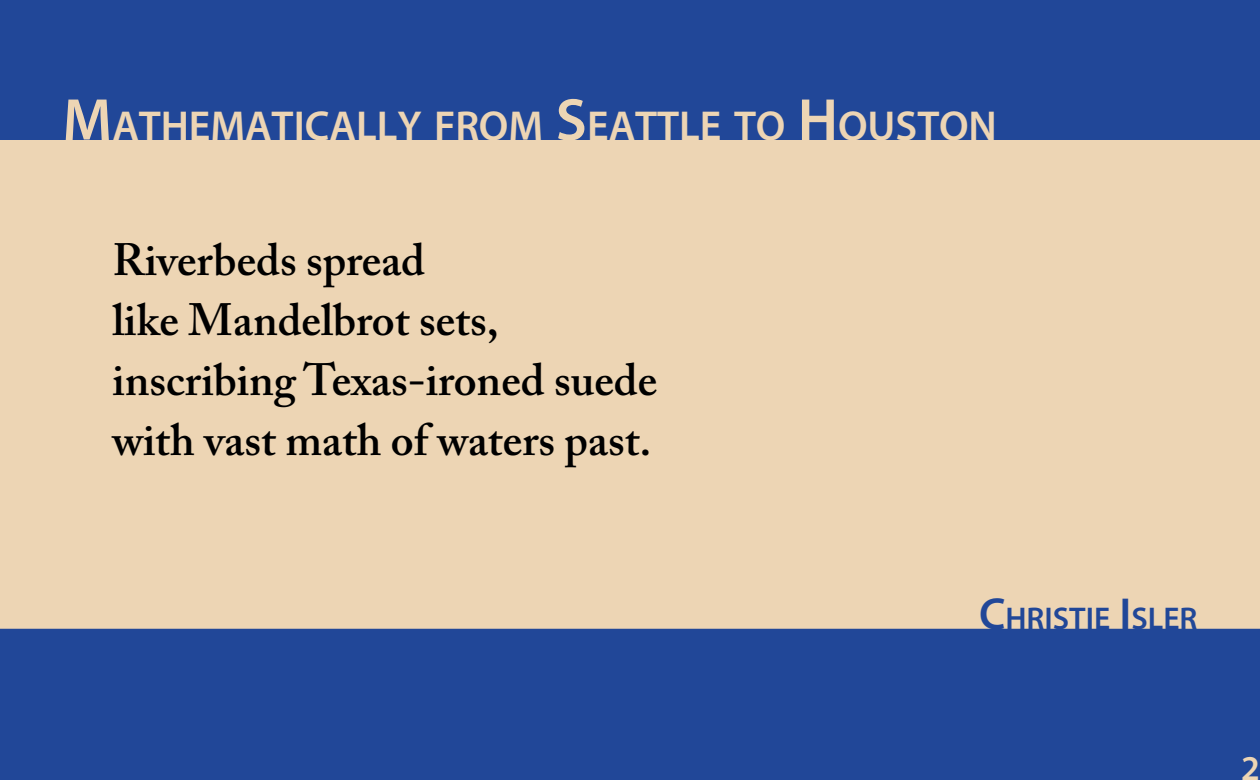
<style>
.page{position:relative;width:1260px;height:780px;background:#214798}
.page>*{position:absolute;margin:0;border:0;box-sizing:border-box;transform-origin:0 0}
.t1{font:600 45px/60px "Adobe Caslon Pro";color:#000}
.t2{font:600 42px "Myriad Pro";letter-spacing:-.01em;color:#edd5b4}
.t3{font:600 31.5px "Myriad Pro";color:#214798}
.s1{font-size:60px}
.s2{font-size:45px}
</style>
<div class="page">
<div style="left:1px;top:141px;width:1258px;height:487px;background:#edd5b4"></div>
<svg style="left:1259px;top:140px;width:1px;height:489px"></svg>
<p class="t2" style="left:62px;top:99px;width:316px"><span class="s1">M</span>ATHEMATICALLY</p>
<p class="t2" style="left:434px;top:99px;width:224px">FROM <span class="s1">S</span>EATTLE</p>
<p class="t2" style="left:734px;top:99px;width:131px">TO <span class="s1">H</span>OUSTON</p>
<p class="t1" style="left:112px;top:229px;width:546px">Riverbeds spread<br>like Mandelbrot sets, inscribing Texas-ironed suede with vast math of waters past.</p>
<p class="t3" style="left:979px;top:598px;width:79px"><span class="s2">C</span>HRISTIE</p>
<p class="t3" style="left:1120px;top:598px;width:79px"><span class="s2">I</span>SLER</p>
</div>
